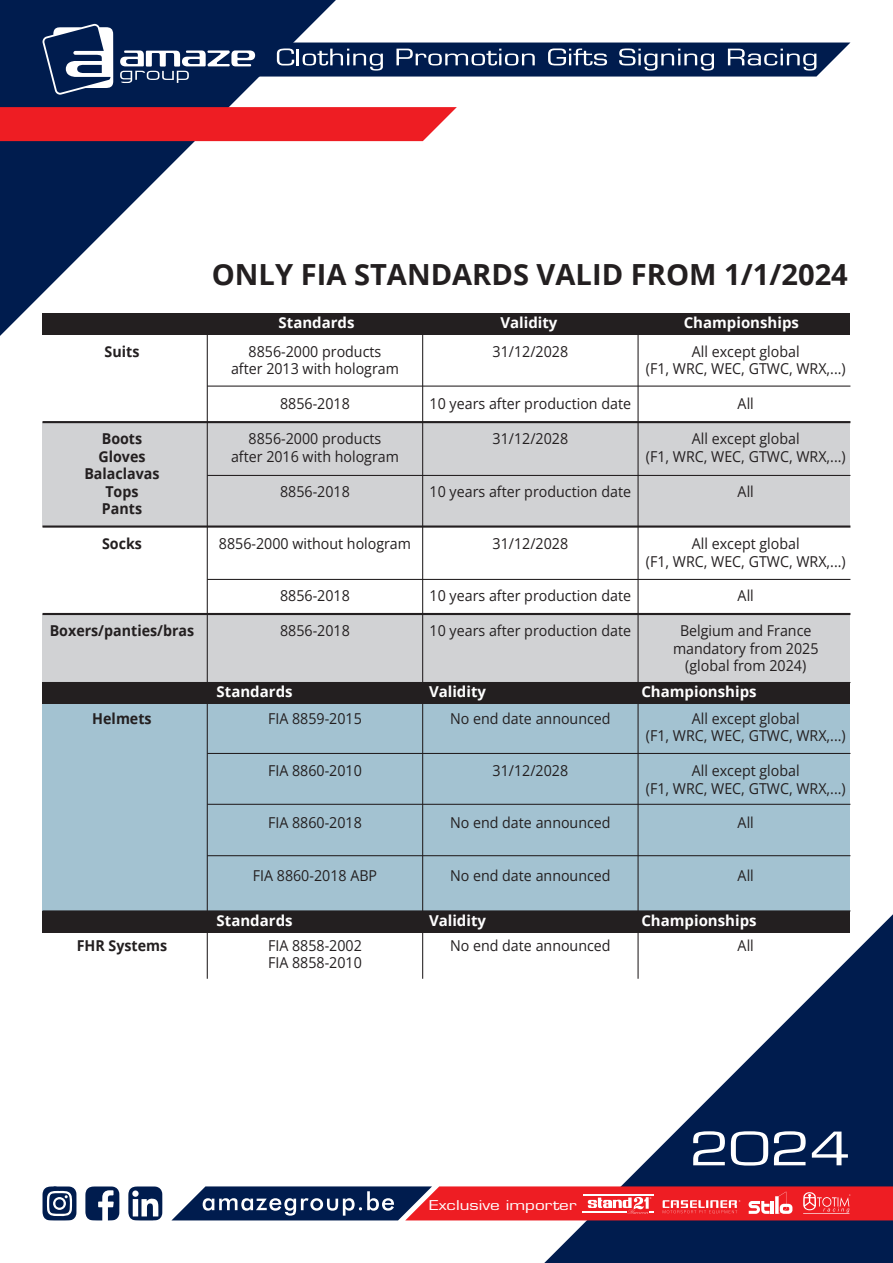
<style>
.page{position:relative;width:893px;height:1263px;background:#fff}
.page>*{position:absolute;margin:0;border:0;box-sizing:border-box;transform-origin:0 0}
.t1{font:45px "Eurostile LT Std";color:#fff;scale:1.3 1}
.t2{font:700 29.1px "Open Sans";color:#231f20}
.t3{font:15px/17.4px "Open Sans";color:#231f20;text-align:center;scale:.95 1}
.t4{font:700 15px "Open Sans";color:#fff}
.t5{font:700 15px/17.4px "Open Sans";color:#231f20;text-align:center;scale:.95 1}
.t6{font:13.2px "Eurostile LT Std";color:#fff;scale:1.3 1}
</style>
<div class="page">
<div style="left:43px;top:422px;width:807px;height:105px;background:#d1d2d4"></div>
<div style="left:43px;top:614px;width:807px;height:69px;background:#d1d2d4"></div>
<div style="left:43px;top:682px;width:807px;height:229px;background:#a3c2d1"></div>
<div style="left:43px;top:313px;width:807px;height:21px;background:#231f20"></div>
<hr style="left:43px;top:421px;width:807px;height:2px;background:#231f20">
<hr style="left:43px;top:613px;width:807px;height:2px;background:#231f20">
<hr style="left:43px;top:910px;width:807px;height:1px;background:#231f20">
<hr style="left:422px;top:313px;width:1px;height:666px;background:#231f20">
<hr style="left:637px;top:313px;width:2px;height:666px;background:#231f20">
<hr style="left:207px;top:313px;width:1px;height:666px;background:#231f20">
<hr style="left:207px;top:386px;width:643px;height:1px;background:#231f20">
<hr style="left:207px;top:475px;width:643px;height:1px;background:#231f20">
<hr style="left:207px;top:753px;width:643px;height:1px;background:#231f20">
<hr style="left:43px;top:525px;width:807px;height:3px;background:#231f20">
<hr style="left:207px;top:579px;width:643px;height:1px;background:#231f20">
<hr style="left:207px;top:804px;width:643px;height:1px;background:#231f20">
<hr style="left:207px;top:855px;width:643px;height:1px;background:#231f20">
<div style="left:43px;top:682px;width:807px;height:22px;background:#231f20"></div>
<div style="left:43px;top:911px;width:807px;height:21px;background:#231f20"></div>
<svg style="left:0;top:0;width:336px;height:336px"></svg>
<div style="left:0;top:107px;width:457px;height:34px;background:#ee1d23"></div>
<svg style="left:0;top:24px;width:850px;height:71px"></svg>
<svg style="left:531px;top:901px;width:362px;height:362px"></svg>
<svg style="left:85px;top:1186px;width:34px;height:34px"></svg>
<svg style="left:128px;top:1186px;width:34px;height:34px"></svg>
<svg style="left:43px;top:1186px;width:33px;height:34px"></svg>
<svg style="left:172px;top:1186px;width:721px;height:34px;background:#ae3d4e"></svg>
<p class="t5" style="left:105px;top:342px;width:38px">Suits</p>
<p class="t5" style="left:84px;top:430px;width:81px">Boots<br>Gloves<br>Balaclavas<br>Tops<br>Pants</p>
<p class="t5" style="left:102px;top:534px;width:44px">Socks</p>
<p class="t5" style="left:50px;top:622px;width:154px">Boxers/panties/bras</p>
<p class="t5" style="left:92px;top:709px;width:64px">Helmets</p>
<p class="t5" style="left:77px;top:936px;width:97px">FHR Systems</p>
<h2 class="t2" style="left:212px;top:254px;width:638px">ONLY FIA STANDARDS VALID FROM 1/1/2024</h2>
<p class="t4" style="left:279px;top:312px;width:78px">Standards</p>
<p class="t4" style="left:500px;top:312px;width:59px">Validity</p>
<p class="t4" style="left:684px;top:312px;width:117px">Championships</p>
<p class="t3" style="left:231px;top:342px;width:178px">8856-2000 products after 2013 with hologram</p>
<p class="t3" style="left:280px;top:395px;width:75px">8856-2018</p>
<p class="t3" style="left:231px;top:430px;width:178px">8856-2000 products after 2016 with hologram</p>
<p class="t3" style="left:280px;top:482px;width:75px">8856-2018</p>
<p class="t3" style="left:646px;top:342px;width:212px">All except global<br>(F1, WRC, WEC, GTWC, WRX,...)</p>
<p class="t3" style="left:738px;top:395px;width:19px">All</p>
<p class="t3" style="left:646px;top:430px;width:212px">All except global<br>(F1, WRC, WEC, GTWC, WRX,...)</p>
<p class="t3" style="left:738px;top:482px;width:19px">All</p>
<p class="t3" style="left:493px;top:342px;width:81px">31/12/2028</p>
<p class="t3" style="left:430px;top:395px;width:214px">10 years after production date</p>
<p class="t3" style="left:493px;top:430px;width:81px">31/12/2028</p>
<p class="t3" style="left:430px;top:482px;width:214px">10 years after production date</p>
<p class="t3" style="left:493px;top:534px;width:81px">31/12/2028</p>
<p class="t3" style="left:219px;top:534px;width:204px">8856-2000 without hologram</p>
<p class="t3" style="left:280px;top:587px;width:75px">8856-2018</p>
<p class="t3" style="left:280px;top:622px;width:75px">8856-2018</p>
<p class="t3" style="left:646px;top:534px;width:212px">All except global<br>(F1, WRC, WEC, GTWC, WRX,...)</p>
<p class="t3" style="left:738px;top:587px;width:19px">All</p>
<p class="t3" style="left:673px;top:622px;width:155px">Belgium and France mandatory from 2025 (global from 2024)</p>
<p class="t3" style="left:646px;top:709px;width:212px">All except global<br>(F1, WRC, WEC, GTWC, WRX,...)</p>
<p class="t3" style="left:646px;top:761px;width:212px">All except global<br>(F1, WRC, WEC, GTWC, WRX,...)</p>
<p class="t3" style="left:738px;top:814px;width:19px">All</p>
<p class="t3" style="left:430px;top:587px;width:214px">10 years after production date</p>
<p class="t3" style="left:430px;top:622px;width:214px">10 years after production date</p>
<p class="t4" style="left:217px;top:681px;width:78px">Standards</p>
<p class="t4" style="left:429px;top:681px;width:59px">Validity</p>
<p class="t4" style="left:641px;top:681px;width:117px">Championships</p>
<p class="t3" style="left:450px;top:709px;width:171px">No end date announced</p>
<p class="t3" style="left:268px;top:709px;width:100px">FIA 8859-2015</p>
<p class="t3" style="left:268px;top:761px;width:100px">FIA 8860-2010</p>
<p class="t3" style="left:493px;top:761px;width:81px">31/12/2028</p>
<p class="t3" style="left:450px;top:814px;width:171px">No end date announced</p>
<p class="t3" style="left:268px;top:814px;width:100px">FIA 8860-2018</p>
<p class="t3" style="left:253px;top:866px;width:132px">FIA 8860-2018 ABP</p>
<p class="t3" style="left:450px;top:866px;width:171px">No end date announced</p>
<p class="t3" style="left:738px;top:866px;width:19px">All</p>
<p class="t4" style="left:217px;top:910px;width:78px">Standards</p>
<p class="t4" style="left:429px;top:910px;width:59px">Validity</p>
<p class="t4" style="left:641px;top:910px;width:117px">Championships</p>
<p class="t3" style="left:268px;top:936px;width:100px;text-align:left">FIA 8858-2002<br>FIA 8858-2010</p>
<p class="t3" style="left:450px;top:936px;width:171px">No end date announced</p>
<p class="t3" style="left:738px;top:936px;width:19px">All</p>
<p class="t6" style="left:429px;top:1198px;width:115px">Exclusive importer</p>
<h1 class="t1" style="left:689px;top:1122px;width:126px">2024</h1>
</div>
